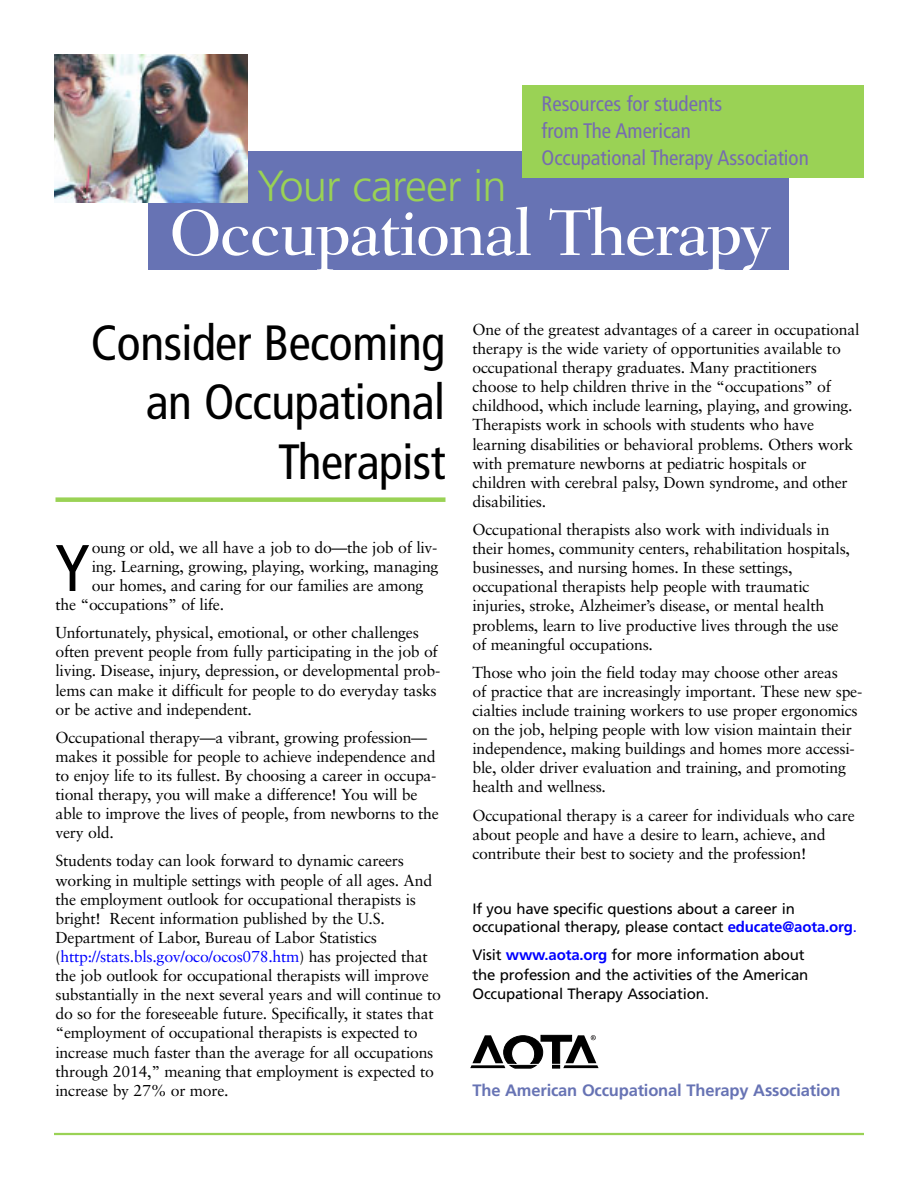
<style>
.page{position:relative;width:918px;height:1188px;background:#fff}
.page>*{position:absolute;margin:0;border:0;box-sizing:border-box;transform-origin:0 0}
.t1{font:500 66px "Fairfield LH";letter-spacing:-.03em;color:#fff}
.t2{font:condensed 65.7px "Frutiger";color:#000}
.t3{font:condensed 49.5px/59.4px "Frutiger";letter-spacing:-.01em;color:#000;text-align:right}
.t4{font:300 43.5px "Frutiger";letter-spacing:-.015em;color:#9ad255}
.t5{font:condensed 21px/27px "Frutiger";color:#756bb0}
.t6{font:700 16.5px "Frutiger";letter-spacing:-.01em;color:#6773b4}
.t7{font:15.9px/19px "Sabon";letter-spacing:-.015em;color:#000}
.t8{font:15px/19.5px "Frutiger";letter-spacing:-.01em;color:#000}
.s1{color:#00f}
.s2{font-weight:700;color:#00f}
</style>
<div class="page">
<div style="left:56px;top:497px;width:390px;height:5px;background:#9ad255"></div>
<hr style="left:54px;top:1133px;width:810px;height:2px;background:#9ad255">
<svg style="left:470px;top:1035px;width:129px;height:33px"></svg>
<div style="left:148px;top:152px;width:641px;height:118px;background:#6773b4"></div>
<img style="left:54px;top:54px;width:193px;height:148px">
<div style="left:522px;top:85px;width:342px;height:93px;background:#9ad255"></div>
<h3 class="t4" style="left:258px;top:168px;width:251px">Your career in</h3>
<h3 class="t5" style="left:542px;top:92px;width:269px">Resources for students<br>from The American<br>Occupational Therapy Association</h3>
<h1 class="t1" style="left:169px;top:207px;width:602px">Occupational Therapy</h1>
<h3 class="t3" style="left:91px;top:317px;width:356px">Consider Becoming an Occupational<br>Therapist</h3>
<h2 class="t2" style="left:56px;top:542px;width:36px">Y</h2>
<p class="t7" style="left:92px;top:539px;width:347px">oung or old, we all have a job to do—the job of liv-</p>
<p class="t7" style="left:92px;top:558px;width:348px">ing. Learning, growing, playing, working, managing</p>
<p class="t7" style="left:92px;top:577px;width:333px">our homes, and caring for our families are among</p>
<p class="t7" style="left:55px;top:596px;width:170px">the “occupations” of life.</p>
<p class="t7" style="left:55px;top:624px;width:386px">Unfortunately, physical, emotional, or other challenges often prevent people from fully participating in the job of living. Disease, injury, depression, or developmental prob&shy;lems can make it difficult for people to do everyday tasks or be active and independent.</p>
<p class="t7" style="left:55px;top:729px;width:385px">Occupational therapy—a vibrant, growing profession— makes it possible for people to achieve independence and to enjoy life to its fullest. By choosing a career in occupa&shy;tional therapy, you will make a difference! You will be able to improve the lives of people, from newborns to the very old.</p>
<p class="t7" style="left:55px;top:853px;width:387px">Students today can look forward to dynamic careers working in multiple settings with people of all ages. And the employment outlook for occupational therapists is bright! Recent information published by the U.S.<br>Department of Labor, Bureau of Labor Statistics (<span class="s1">http://stats.bls.gov/oco/ocos078.htm</span>) has projected that the job outlook for occupational therapists will improve substantially in the next several years and will continue to do so for the foreseeable future. Specifically, it states that “employment of occupational therapists is expected to increase much faster than the average for all occupations through 2014,” meaning that employment is expected to increase by 27% or more.</p>
<p class="t7" style="left:472px;top:321px;width:389px">One of the greatest advantages of a career in occupational therapy is the wide variety of opportunities available to occupational therapy graduates. Many practitioners choose to help children thrive in the “occupations” of childhood, which include learning, playing, and growing.<br>Therapists work in schools with students who have learning disabilities or behavioral problems. Others work with premature newborns at pediatric hospitals or children with cerebral palsy, Down syndrome, and other disabilities.</p>
<p class="t7" style="left:472px;top:521px;width:379px">Occupational therapists also work with individuals in their homes, community centers, rehabilitation hospitals, businesses, and nursing homes. In these settings, occupational therapists help people with traumatic injuries, stroke, Alzheimer’s disease, or mental health problems, learn to live productive lives through the use of meaningful occupations.</p>
<p class="t7" style="left:472px;top:664px;width:391px">Those who join the field today may choose other areas<br>of practice that are increasingly important. These new spe&shy;cialties include training workers to use proper ergonomics on the job, helping people with low vision maintain their independence, making buildings and homes more accessi&shy;ble, older driver evaluation and training, and promoting health and wellness.</p>
<p class="t7" style="left:472px;top:807px;width:384px">Occupational therapy is a career for individuals who care about people and have a desire to learn, achieve, and contribute their best to society and the profession!</p>
<p class="t8" style="left:472px;top:901px;width:386px;line-height:18px">If you have specific questions about a career in occupational therapy, please contact <span class="s2">educate@aota.org</span><span class="s1">.</span></p>
<p class="t8" style="left:472px;top:946px;width:337px">Visit <span class="s2">www.aota.org</span> for more information about the profession and the activities of the American<br>Occupational Therapy Association.</p>
<p class="t6" style="left:472px;top:1084px;width:369px">The American Occupational Therapy Association</p>
</div>
